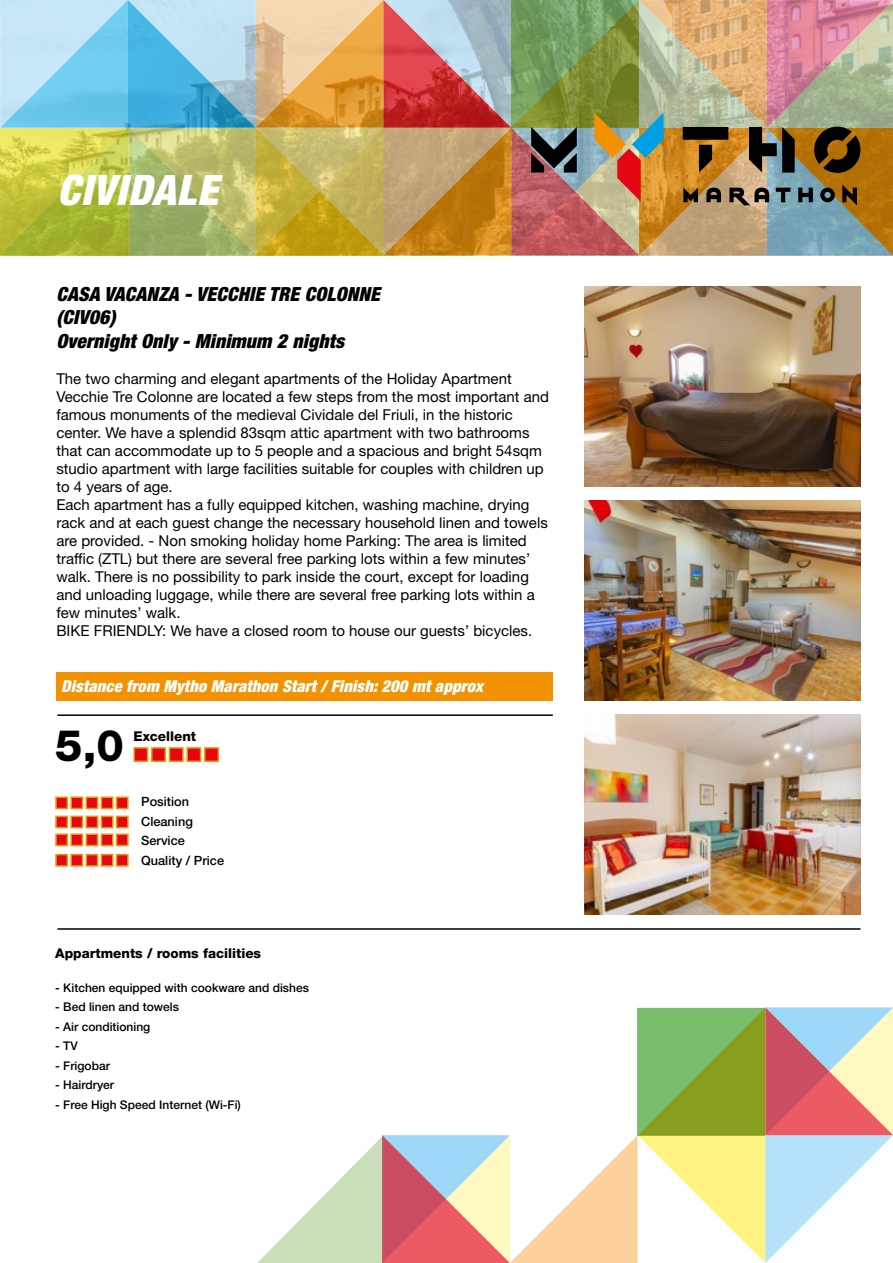
<style>
.page{position:relative;width:893px;height:1263px;background:#fff}
.page>*{position:absolute;margin:0;border:0;box-sizing:border-box;transform-origin:0 0}
.t1{font:800 43.5px "Helvetica Neue LT Std";color:#000}
.t2{font:italic 900 condensed 42px "Helvetica Neue LT Std";letter-spacing:.025em;color:#fff}
.t3{font:italic 900 condensed 19.5px/23.4px "Helvetica Neue LT Std";letter-spacing:.01em;color:#000}
.t4{font:italic 900 condensed 16.5px "Helvetica Neue LT Std";letter-spacing:.01em;color:#fff}
.t5{font:15px/18px "Helvetica Neue LT Std";color:#000}
.t6{font:800 13.5px "Helvetica Neue LT Std";color:#000}
.t7{font:500 12.75px/19.5px "Helvetica Neue LT Std";color:#000}
.t8{font:500 12px "Helvetica Neue LT Std";color:#000}
</style>
<div class="page">
<hr style="left:57px;top:714px;width:496px;height:2px;background:#000">
<hr style="left:57px;top:928px;width:803px;height:2px;background:#000">
<svg style="left:257px;top:1007px;width:636px;height:256px"></svg>
<div style="left:56px;top:672px;width:497px;height:28px;background:#f39200"></div>
<img style="left:0;top:0;width:893px;height:255px">
<div style="left:55px;top:796px;width:13px;height:13px;background:#e30613;border:2px solid #f39200"></div>
<div style="left:70px;top:796px;width:13px;height:13px;background:#e30613;border:2px solid #f39200"></div>
<div style="left:86px;top:796px;width:12px;height:13px;background:#e30613;border:2px solid #f39200"></div>
<div style="left:101px;top:796px;width:12px;height:13px;background:#e30613;border:2px solid #f39200"></div>
<div style="left:55px;top:816px;width:13px;height:12px;background:#e30613;border:2px solid #f39200"></div>
<div style="left:70px;top:816px;width:13px;height:12px;background:#e30613;border:2px solid #f39200"></div>
<div style="left:86px;top:816px;width:12px;height:12px;background:#e30613;border:2px solid #f39200"></div>
<div style="left:101px;top:816px;width:12px;height:12px;background:#e30613;border:2px solid #f39200"></div>
<div style="left:55px;top:833px;width:13px;height:13px;background:#e30613;border:2px solid #f39200"></div>
<div style="left:70px;top:833px;width:13px;height:13px;background:#e30613;border:2px solid #f39200"></div>
<div style="left:86px;top:833px;width:12px;height:13px;background:#e30613;border:2px solid #f39200"></div>
<div style="left:101px;top:833px;width:12px;height:13px;background:#e30613;border:2px solid #f39200"></div>
<div style="left:55px;top:854px;width:13px;height:13px;background:#e30613;border:2px solid #f39200"></div>
<div style="left:70px;top:854px;width:13px;height:13px;background:#e30613;border:2px solid #f39200"></div>
<div style="left:86px;top:854px;width:12px;height:13px;background:#e30613;border:2px solid #f39200"></div>
<div style="left:101px;top:854px;width:12px;height:13px;background:#e30613;border:2px solid #f39200"></div>
<div style="left:133px;top:747px;width:15px;height:15px;background:#e30613;border:2px solid #f39200"></div>
<div style="left:151px;top:747px;width:15px;height:15px;background:#e30613;border:2px solid #f39200"></div>
<div style="left:169px;top:747px;width:15px;height:15px;background:#e30613;border:2px solid #f39200"></div>
<div style="left:186px;top:747px;width:15px;height:15px;background:#e30613;border:2px solid #f39200"></div>
<div style="left:204px;top:747px;width:15px;height:15px;background:#e30613;border:2px solid #f39200"></div>
<div style="left:116px;top:796px;width:13px;height:13px;background:#e30613;border:2px solid #f39200"></div>
<div style="left:116px;top:816px;width:13px;height:12px;background:#e30613;border:2px solid #f39200"></div>
<div style="left:116px;top:833px;width:13px;height:13px;background:#e30613;border:2px solid #f39200"></div>
<div style="left:116px;top:854px;width:13px;height:13px;background:#e30613;border:2px solid #f39200"></div>
<img style="left:584px;top:287px;width:276px;height:200px">
<img style="left:584px;top:714px;width:276px;height:200px">
<img style="left:584px;top:501px;width:276px;height:199px">
<h2 class="t2" style="left:57px;top:165px;width:162px">CIVIDALE</h2>
<h3 class="t3" style="left:56px;top:282px;width:325px">CASA VACANZA - VECCHIE TRE COLONNE (CIV06)<br>Overnight Only - Minimum 2 nights</h3>
<p class="t5" style="left:56px;top:369px;width:494px">The two charming and elegant apartments of the Holiday Apartment Vecchie Tre Colonne are located a few steps from the most important and famous monuments of the medieval Cividale del Friuli, in the historic center. We have a splendid 83sqm attic apartment with two bathrooms that can accommodate up to 5 people and a spacious and bright 54sqm studio apartment with large facilities suitable for couples with children up to 4 years of age.<br>Each apartment has a fully equipped kitchen, washing machine, drying rack and at each guest change the necessary household linen and towels are provided. - Non smoking holiday home Parking: The area is limited traffic (ZTL) but there are several free parking lots within a few minutes’ walk. There is no possibility to park inside the court, except for loading and unloading luggage, while there are several free parking lots within a few minutes’ walk.<br>BIKE FRIENDLY: We have a closed room to house our guests’ bicycles.</p>
<p class="t4" style="left:61px;top:676px;width:423px">Distance from Mytho Marathon Start / Finish: 200 mt approx</p>
<h1 class="t1" style="left:55px;top:720px;width:70px">5,0</h1>
<p class="t6" style="left:133px;top:728px;width:64px">Excellent</p>
<p class="t7" style="left:141px;top:792px;width:84px">Position<br>Cleaning<br>Service<br>Quality / Price</p>
<p class="t6" style="left:55px;top:945px;width:207px">Appartments / rooms facilities</p>
<p class="t8" style="left:55px;top:980px;width:255px">- Kitchen equipped with cookware and dishes</p>
<p class="t8" style="left:55px;top:1000px;width:125px">- Bed linen and towels</p>
<p class="t8" style="left:55px;top:1019px;width:97px">- Air conditioning</p>
<p class="t8" style="left:55px;top:1039px;width:24px">- TV</p>
<p class="t8" style="left:55px;top:1058px;width:56px">- Frigobar</p>
<p class="t8" style="left:55px;top:1078px;width:60px">- Hairdryer</p>
<p class="t8" style="left:55px;top:1097px;width:187px">- Free High Speed Internet (Wi-Fi)</p>
</div>
